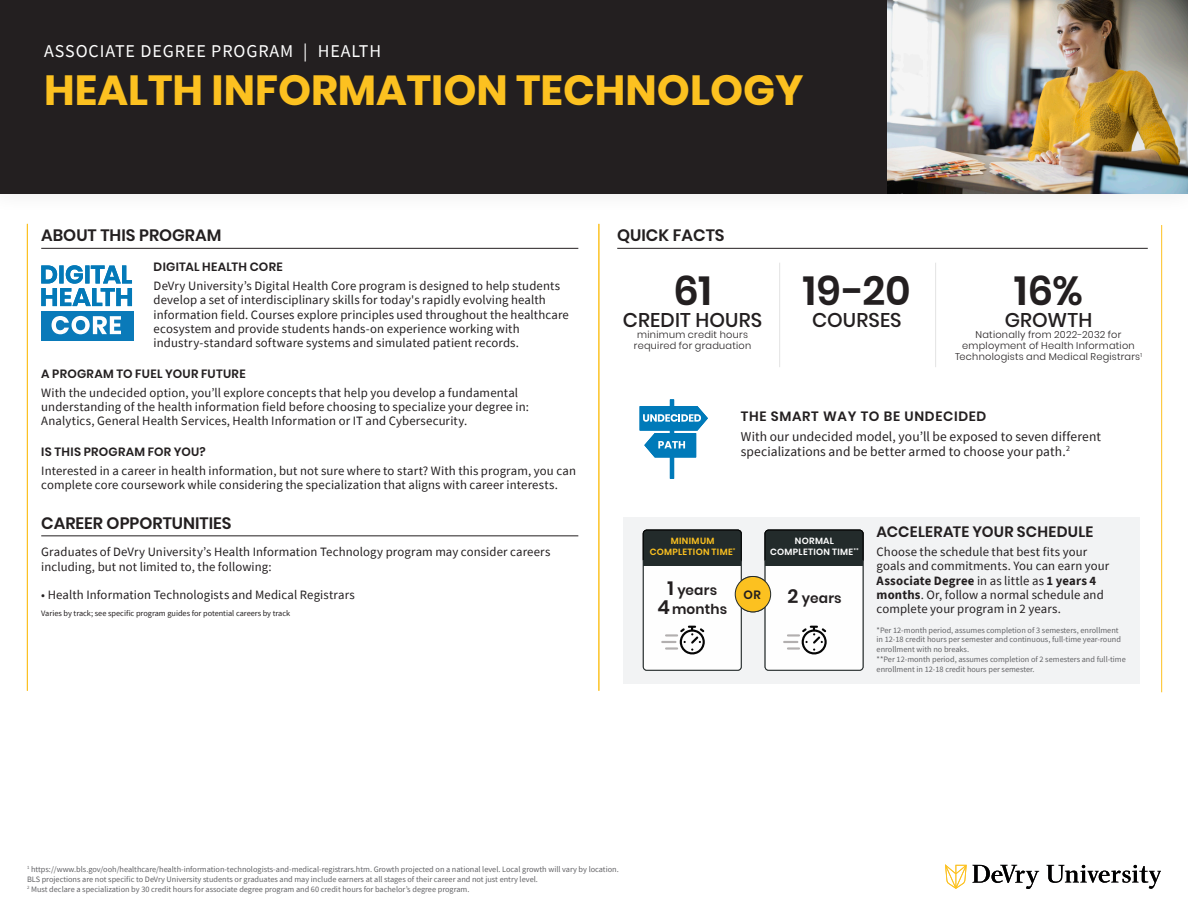
<style>
.page{position:relative;width:1188px;height:918px;background:#fff}
.page>*{position:absolute;margin:0;border:0;box-sizing:border-box;transform-origin:0 0}
.t1{font:700 42px "Poppins";color:#fcc120}
.t2{font:600 40.5px "Poppins";letter-spacing:.005em;color:#231f20}
.t3{font:500 19.8px "Poppins";letter-spacing:.01em;color:#231f20}
.t4{font:18px "Source Sans Pro";letter-spacing:.05em;color:#fff}
.t5{font:600 16.5px "Poppins";color:#231f20}
.t6{font:600 15px "Poppins";letter-spacing:.015em;color:#231f20}
.t7{font:600 13.8px/19.2px "Poppins";letter-spacing:.015em;color:#231f20;text-align:center}
.t8{font:13.5px/15px "Source Sans Pro";letter-spacing:.01em;color:#231f20}
.t9{font:600 13.5px "Poppins";letter-spacing:.05em;color:#231f20}
.t10{font:12.75px/14.2px "Source Sans Pro";letter-spacing:.01em;color:#231f20}
.t11{font:600 12px "Poppins";letter-spacing:.02em;color:#231f20}
.t12{font:300 9.75px/10.9px "Poppins";letter-spacing:.025em;color:#231f20;text-align:center}
.t13{font:600 9px/10.5px "Poppins";letter-spacing:.04em;color:#fcc120;text-align:center}
.t14{font:600 9px/10.5px "Poppins";letter-spacing:.035em;color:#fff;text-align:center}
.t15{font:8.25px/9.9px "Source Sans Pro";color:#636366}
.t16{font:8.25px "Source Sans Pro";color:#231f20}
.s1{font-size:19.2px}
.s2{font-weight:700}
</style>
<div class="page">
<div style="left:0;top:0;width:1188px;height:193px;background:#231f20"></div>
<div style="left:624px;top:517px;width:516px;height:167px;background:#f2f3f4"></div>
<hr style="left:41px;top:248px;width:537px;height:1px;background:#231f20">
<hr style="left:41px;top:535px;width:537px;height:1px;background:#231f20">
<hr style="left:617px;top:248px;width:531px;height:1px;background:#231f20">
<hr style="left:1161px;top:225px;width:1px;height:467px;background:#fec221">
<hr style="left:779px;top:263px;width:1px;height:104px;background:#e5e5e5">
<hr style="left:935px;top:263px;width:1px;height:104px;background:#e5e5e5">
<img style="left:887px;top:1px;width:301px;height:193px">
<hr style="left:27px;top:224px;width:1px;height:467px;background:#fcc120">
<svg style="left:41px;top:265px;width:91px;height:41px"></svg>
<div style="left:41px;top:311px;width:92px;height:29px;background:#0a7ab9"></div>
<svg style="left:52px;top:316px;width:69px;height:18px"></svg>
<hr style="left:598px;top:224px;width:1px;height:467px;background:#fcc120">
<svg style="left:640px;top:399px;width:68px;height:80px"></svg>
<div style="left:643px;top:530px;width:98px;height:140px;background:#fefefe;border-radius:3px"></div>
<div style="left:643px;top:530px;width:99px;height:141px;border:1px solid #232b2b;border-radius:3px"></div>
<div style="left:765px;top:530px;width:98px;height:140px;background:#fefefe;border-radius:3px"></div>
<div style="left:765px;top:530px;width:98px;height:141px;border:1px solid #232b2b;border-radius:3px"></div>
<div style="left:643px;top:530px;width:98px;height:33px;background:#232b2b;border-radius:3px"></div>
<div style="left:643px;top:530px;width:99px;height:33px;border:1px solid #000;border-radius:3px"></div>
<div style="left:765px;top:530px;width:98px;height:33px;background:#232b2b;border-radius:3px"></div>
<div style="left:765px;top:530px;width:98px;height:33px;border:1px solid #000;border-radius:3px"></div>
<div style="left:643px;top:560px;width:98px;height:6px;background:#232b2b"></div>
<div style="left:765px;top:560px;width:98px;height:6px;background:#232b2b"></div>
<svg style="left:661px;top:626px;width:44px;height:29px"></svg>
<svg style="left:783px;top:626px;width:44px;height:29px"></svg>
<div style="left:735px;top:576px;width:36px;height:36px;background:#fcc120;border-radius:50%"></div>
<div style="left:735px;top:576px;width:36px;height:36px;border:1px solid #232b2b;border-radius:50%"></div>
<svg style="left:1047px;top:865px;width:114px;height:24px"></svg>
<svg style="left:945px;top:864px;width:94px;height:25px"></svg>
<p class="t4" style="left:44px;top:40px;width:338px">ASSOCIATE DEGREE PROGRAM | HEALTH</p>
<h1 class="t1" style="left:44px;top:66px;width:761px">HEALTH INFORMATION TECHNOLOGY</h1>
<h2 class="t5" style="left:41px;top:226px;width:182px">ABOUT THIS PROGRAM</h2>
<h3 class="t11" style="left:154px;top:260px;width:131px">DIGITAL HEALTH CORE</h3>
<p class="t10" style="left:154px;top:279px;width:417px">DeVry University’s Digital Health Core program is designed to help students develop a set of interdisciplinary skills for today's rapidly evolving health information field. Courses explore principles used throughout the healthcare ecosystem and provide students hands-on experience working with industry-standard software systems and simulated patient records.</p>
<h3 class="t11" style="left:41px;top:367px;width:206px">A PROGRAM TO FUEL YOUR FUTURE</h3>
<p class="t10" style="left:41px;top:385px;width:489px">With the undecided option, you’ll explore concepts that help you develop a fundamental understanding of the health information field before choosing to specialize your degree in:<br>Analytics, General Health Services, Health Information or IT and Cybersecurity.</p>
<h3 class="t11" style="left:41px;top:445px;width:166px">IS THIS PROGRAM FOR YOU?</h3>
<p class="t10" style="left:41px;top:463px;width:536px">Interested in a career in health information, but not sure where to start? With this program, you can complete core coursework while considering the specialization that aligns with career interests.</p>
<h2 class="t5" style="left:41px;top:513px;width:192px">CAREER OPPORTUNITIES</h2>
<p class="t10" style="left:41px;top:545px;width:511px">Graduates of DeVry University’s Health Information Technology program may consider careers including, but not limited to, the following:</p>
<p class="t10" style="left:41px;top:588px;width:315px">• Health Information Technologists and Medical Registrars</p>
<p class="t16" style="left:41px;top:608px;width:251px">Varies by track; see specific program guides for potential careers by track</p>
<h2 class="t5" style="left:617px;top:226px;width:109px">QUICK FACTS</h2>
<h2 class="t2" style="left:673px;top:267px;width:40px">61</h2>
<h3 class="t3" style="left:623px;top:309px;width:141px">CREDIT HOURS</h3>
<p class="t12" style="left:634px;top:340px;width:119px">required for graduation</p>
<p class="t12" style="left:637px;top:329px;width:112px">minimum credit hours</p>
<h2 class="t2" style="left:803px;top:267px;width:110px">19-20</h2>
<h3 class="t3" style="left:812px;top:309px;width:91px">COURSES</h3>
<h2 class="t2" style="left:1014px;top:267px;width:70px">16%</h2>
<p class="t12" style="left:955px;top:340px;width:188px">employment of Health Information<br>Technologists and Medical Registrars<sup>1</sup></p>
<h3 class="t3" style="left:1005px;top:309px;width:89px">GROWTH</h3>
<p class="t12" style="left:975px;top:329px;width:147px">Nationally from 2022-2032 for</p>
<h3 class="t9" style="left:741px;top:409px;width:247px">THE SMART WAY TO BE UNDECIDED</h3>
<p class="t8" style="left:741px;top:429px;width:362px">With our undecided model, you’ll be exposed to seven different specializations and be better armed to choose your path.<sup>2</sup></p>
<p class="t13" style="left:650px;top:536px;width:87px">MINIMUM<br>COMPLETION TIME<sup>*</sup></p>
<p class="t14" style="left:770px;top:536px;width:90px">NORMAL<br>COMPLETION TIME<sup>**</sup></p>
<p class="t7" style="left:657px;top:581px;width:71px"><span class="s1">1</span> years<br><span class="s1">4</span>months</p>
<p class="t11" style="left:744px;top:588px;width:19px">OR</p>
<p class="t7" style="left:787px;top:588px;width:56px"><span class="s1">2</span> years</p>
<h3 class="t6" style="left:877px;top:523px;width:218px">ACCELERATE YOUR SCHEDULE</h3>
<p class="t10" style="left:877px;top:545px;width:234px">Choose the schedule that best fits your goals and commitments. You can earn your <span class="s2">Associate Degree</span> in as little as <span class="s2">1 years 4 months</span>. Or, follow a normal schedule and complete your program in 2 years.</p>
<p class="t15" style="left:877px;top:625px;width:251px">*Per 12-month period, assumes completion of 3 semesters, enrollment in 12-18 credit hours per semester and continuous, full-time year-round enrollment with no breaks.<br>**Per 12-month period, assumes completion of 2 semesters and full-time enrollment in 12-18 credit hours per semester.</p>
<p class="t15" style="left:27px;top:865px;width:593px"><sup>1</sup> https://www.bls.gov/ooh/healthcare/health-information-technologists-and-medical-registrars.htm. Growth projected on a national level. Local growth will vary by location.<br>BLS projections are not specific to DeVry University students or graduates and may include earners at all stages of their career and not just entry level.<br><sup>2</sup> Must declare a specialization by 30 credit hours for associate degree program and 60 credit hours for bachelor’s degree program.</p>
</div>
